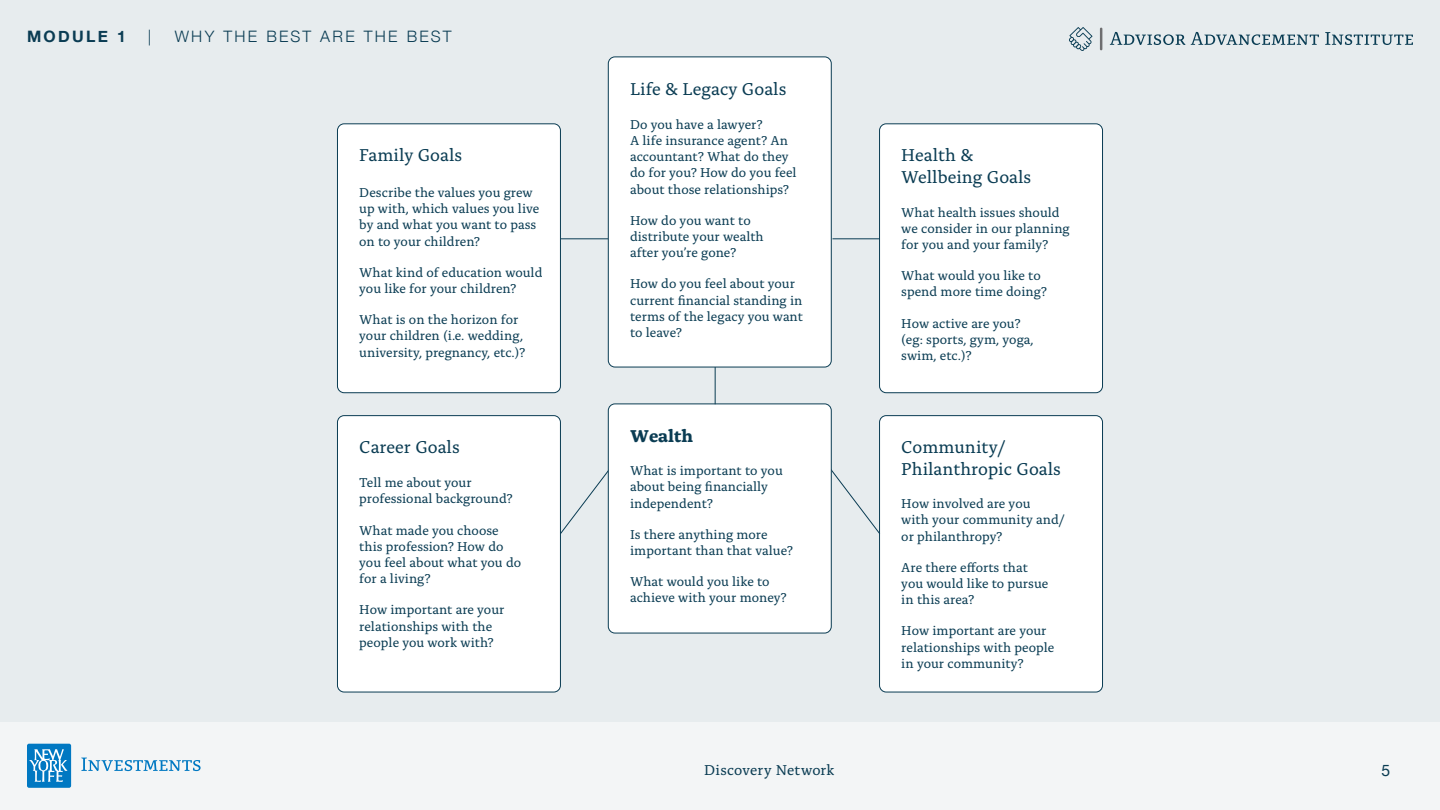
<style>
.page{position:relative;width:1440px;height:810px;background:#fff}
.page>*{position:absolute;margin:0;border:0;box-sizing:border-box;transform-origin:0 0}
.t1{font:18px/21.6px "Alda OTCEV";color:#0a3c53}
.t2{font:700 18px "Alda OTCEV";color:#0a3c53}
.t3{font:300 15.75px "Helvetica Neue";letter-spacing:.145em;color:#0a3c53}
.t4{font:700 15.75px "Helvetica Neue";letter-spacing:.15em;color:#0a3c53}
.t5{font:15.75px "Helvetica Neue";color:#0a3c53}
.t6{font:15px "Alda OTCEV";letter-spacing:.01em;color:#0a3c53}
.t7{font:13.5px/16.2px "Alda OTCEV";color:#0a3c53}
</style>
<div class="page">
<div style="left:0;top:722px;width:1440px;height:88px;background:#f3f5f6"></div>
<div style="left:0;top:0;width:1440px;height:722px;background:#e7ecee"></div>
<svg style="left:27px;top:744px;width:174px;height:44px"></svg>
<svg style="left:1110px;top:32px;width:75px;height:13px"></svg>
<svg style="left:1191px;top:32px;width:128px;height:13px"></svg>
<svg style="left:1325px;top:32px;width:88px;height:13px"></svg>
<hr style="left:1100px;top:28px;width:2px;height:22px;background:#6e6e70">
<svg style="left:1069px;top:27px;width:23px;height:24px"></svg>
<hr style="left:561px;top:238px;width:47px;height:1px;background:#0a3c53">
<hr style="left:832px;top:238px;width:48px;height:1px;background:#0a3c53">
<div style="left:337px;top:124px;width:223px;height:269px;background:#fff;border-radius:7px"></div>
<div style="left:337px;top:124px;width:224px;height:269px;border:1px solid #0a3c53;border-radius:7px"></div>
<div style="left:337px;top:416px;width:223px;height:276px;background:#fff;border-radius:7px"></div>
<div style="left:337px;top:415px;width:224px;height:277px;border:1px solid #0a3c53;border-radius:7px"></div>
<div style="left:880px;top:124px;width:223px;height:269px;background:#fff;border-radius:7px"></div>
<div style="left:879px;top:124px;width:224px;height:269px;border:1px solid #0a3c53;border-radius:7px"></div>
<div style="left:880px;top:416px;width:223px;height:276px;background:#fff;border-radius:7px"></div>
<div style="left:879px;top:415px;width:224px;height:277px;border:1px solid #0a3c53;border-radius:7px"></div>
<svg style="left:560px;top:467px;width:48px;height:68px"></svg>
<svg style="left:832px;top:467px;width:49px;height:68px"></svg>
<div style="left:608px;top:404px;width:223px;height:229px;background:#fff;border-radius:7px"></div>
<div style="left:608px;top:404px;width:224px;height:229px;border:1px solid #0a3c53;border-radius:7px"></div>
<hr style="left:715px;top:362px;width:1px;height:42px;background:#0a3c53">
<div style="left:608px;top:57px;width:223px;height:310px;background:#fff;border-radius:7px"></div>
<div style="left:608px;top:57px;width:224px;height:310px;border:1px solid #0a3c53;border-radius:7px"></div>
<p class="t4" style="left:27px;top:24px;width:100px">MODULE 1</p>
<p class="t3" style="left:148px;top:24px;width:5px">|</p>
<p class="t3" style="left:175px;top:24px;width:278px">WHY THE BEST ARE THE BEST</p>
<h1 class="t1" style="left:359px;top:143px;width:104px">Family Goals</h1>
<p class="t7" style="left:359px;top:183px;width:182px">Describe the values you grew up with, which values you live by and what you want to pass on to your children?</p>
<p class="t7" style="left:359px;top:263px;width:185px">What kind of education would you like for your children?</p>
<p class="t7" style="left:359px;top:311px;width:167px">What is on the horizon for your children (i.e. wedding, university, pregnancy, etc.)?</p>
<h1 class="t1" style="left:359px;top:435px;width:102px">Career Goals</h1>
<p class="t7" style="left:359px;top:474px;width:155px">Tell me about your professional background?</p>
<p class="t7" style="left:359px;top:521px;width:163px">What made you choose this profession? How do you feel about what you do for a living?</p>
<p class="t7" style="left:359px;top:601px;width:147px">How important are your relationships with the people you work with?</p>
<h1 class="t1" style="left:630px;top:76px;width:158px">Life &amp; Legacy Goals</h1>
<p class="t7" style="left:630px;top:115px;width:168px">Do you have a lawyer?<br>A life insurance agent? An accountant? What do they do for you? How do you feel about those relationships?</p>
<p class="t7" style="left:630px;top:211px;width:135px">How do you want to distribute your wealth after you’re gone?</p>
<p class="t7" style="left:630px;top:275px;width:174px">How do you feel about your current financial standing in terms of the legacy you want to leave?</p>
<h1 class="t2" style="left:630px;top:421px;width:64px">Wealth</h1>
<p class="t7" style="left:630px;top:462px;width:154px">What is important to you about being financially independent?</p>
<p class="t7" style="left:630px;top:525px;width:164px">Is there anything more important than that value?</p>
<p class="t7" style="left:630px;top:573px;width:158px">What would you like to achieve with your money?</p>
<h1 class="t1" style="left:901px;top:143px;width:131px">Health &amp;<br>Wellbeing Goals</h1>
<p class="t7" style="left:901px;top:203px;width:170px">What health issues should we consider in our planning for you and your family?</p>
<p class="t7" style="left:901px;top:267px;width:147px">What would you like to spend more time doing?</p>
<p class="t7" style="left:901px;top:314px;width:134px">How active are you? (eg: sports, gym, yoga, swim, etc.)?</p>
<h1 class="t1" style="left:901px;top:435px;width:161px">Community/<br>Philanthropic Goals</h1>
<p class="t7" style="left:901px;top:495px;width:165px">How involved are you<br>with your community and/ or philanthropy?</p>
<p class="t7" style="left:901px;top:558px;width:149px">Are there efforts that you would like to pursue in this area?</p>
<p class="t7" style="left:901px;top:622px;width:155px">How important are your relationships with people in your community?</p>
<p class="t6" style="left:704px;top:759px;width:132px">Discovery Network</p>
<p class="t5" style="left:1382px;top:759px;width:10px">5</p>
</div>
